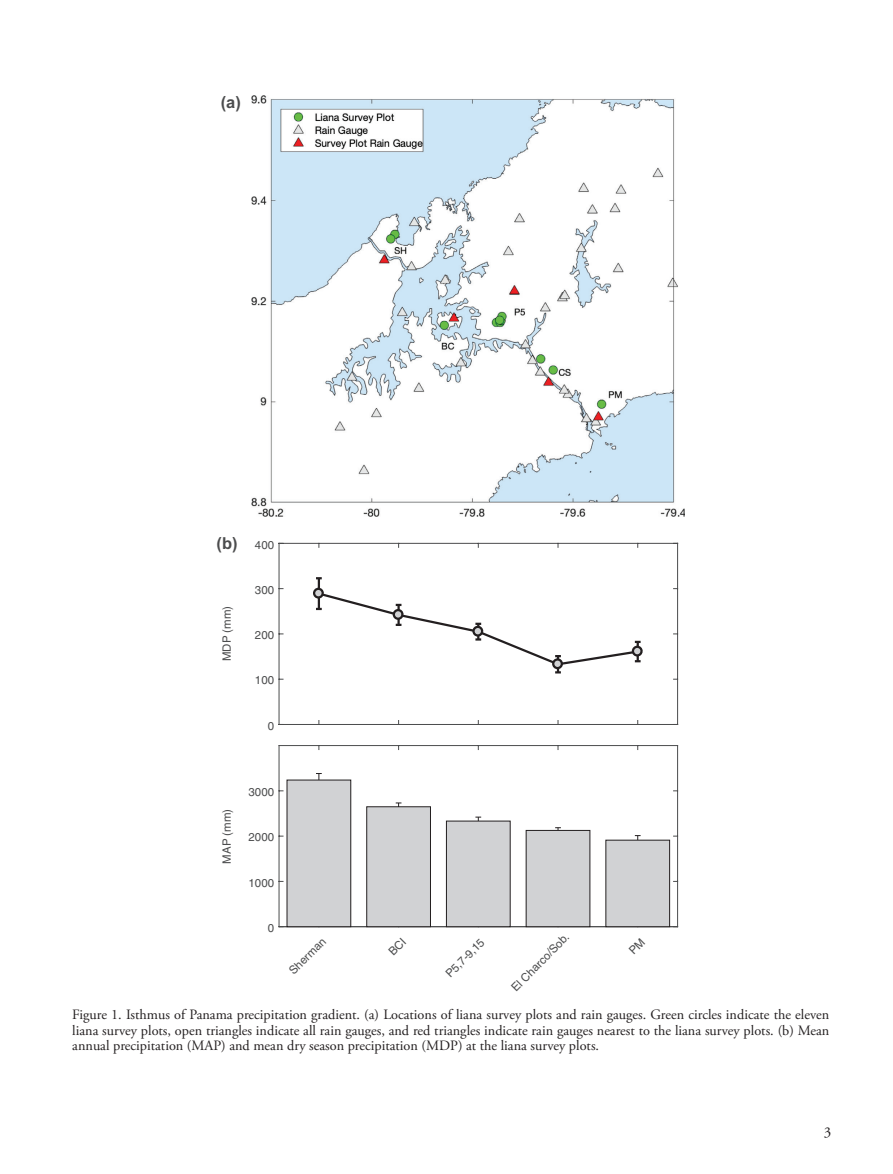
<style>
.page{position:relative;width:893px;height:1174px;background:#fff}
.page>*{position:absolute;margin:0;border:0;box-sizing:border-box;transform-origin:0 0}
.t1{font:700 16.5px "Arial";color:#4b4c4d}
.t2{font:15px "Adobe Garamond Pro";color:#231f20}
.FC{font:14.25px/15.8px "Adobe Garamond Pro";color:#231f20;text-align:justify}
.t3{font:11.4px "Helvetica";color:#4b4c4d}
</style>
<div class="page">
<hr style="left:677px;top:543px;width:1px;height:181px;background:#4b4c4d">
<hr style="left:279px;top:543px;width:1px;height:181px;background:#4b4c4d">
<hr style="left:279px;top:543px;width:399px;height:1px;background:#4b4c4d">
<hr style="left:279px;top:724px;width:399px;height:1px;background:#4b4c4d">
<svg style="left:313px;top:587px;width:11px;height:11px"></svg>
<svg style="left:632px;top:645px;width:11px;height:11px"></svg>
<svg style="left:316px;top:577px;width:325px;height:97px"></svg>
<hr style="left:279px;top:745px;width:399px;height:1px;background:#4b4c4d">
<hr style="left:677px;top:745px;width:1px;height:181px;background:#4b4c4d">
<hr style="left:279px;top:745px;width:1px;height:181px;background:#4b4c4d">
<hr style="left:279px;top:926px;width:399px;height:1px;background:#4b4c4d">
<svg style="left:316px;top:773px;width:6px;height:6px"></svg>
<svg style="left:286px;top:779px;width:384px;height:148px"></svg>
<img style="left:251px;top:96px;width:434px;height:420px">
<p class="t1" style="left:221px;top:90px;width:22px">(a)</p>
<p class="t1" style="left:217px;top:531px;width:23px">(b)</p>
<p class="t3" style="left:220px;top:661px;width:57px;rotate:-90deg">MDP (mm)</p>
<p class="t3" style="left:255px;top:538px;width:21px">400</p>
<p class="t3" style="left:255px;top:583px;width:21px">300</p>
<p class="t3" style="left:255px;top:628px;width:21px">200</p>
<p class="t3" style="left:255px;top:674px;width:21px">100</p>
<p class="t3" style="left:268px;top:719px;width:8px">0</p>
<p class="t3" style="left:220px;top:863px;width:56px;rotate:-90deg">MAP (mm)</p>
<p class="t3" style="left:249px;top:785px;width:27px">3000</p>
<p class="t3" style="left:249px;top:830px;width:27px">2000</p>
<p class="t3" style="left:249px;top:876px;width:27px">1000</p>
<p class="t3" style="left:268px;top:921px;width:8px">0</p>
<p class="t3" style="left:286px;top:967px;width:48px;rotate:-45deg">Sherman</p>
<p class="t3" style="left:443px;top:970px;width:51px;rotate:-45deg">P5,7-9,15</p>
<p class="t3" style="left:509px;top:984px;width:78px;rotate:-45deg">El Charco/Sob.</p>
<p class="FC" style="left:72px;top:1006px;width:758px">Figure 1. Isthmus of Panama precipitation gradient. (a) Locations of liana survey plots and rain gauges. Green circles indicate the eleven liana survey plots, open triangles indicate all rain gauges, and red triangles indicate rain gauges nearest to the liana survey plots. (b) Mean annual precipitation (MAP) and mean dry season precipitation (MDP) at the liana survey plots.</p>
<p class="t2" style="left:824px;top:1123px;width:9px">3</p>
</div>
